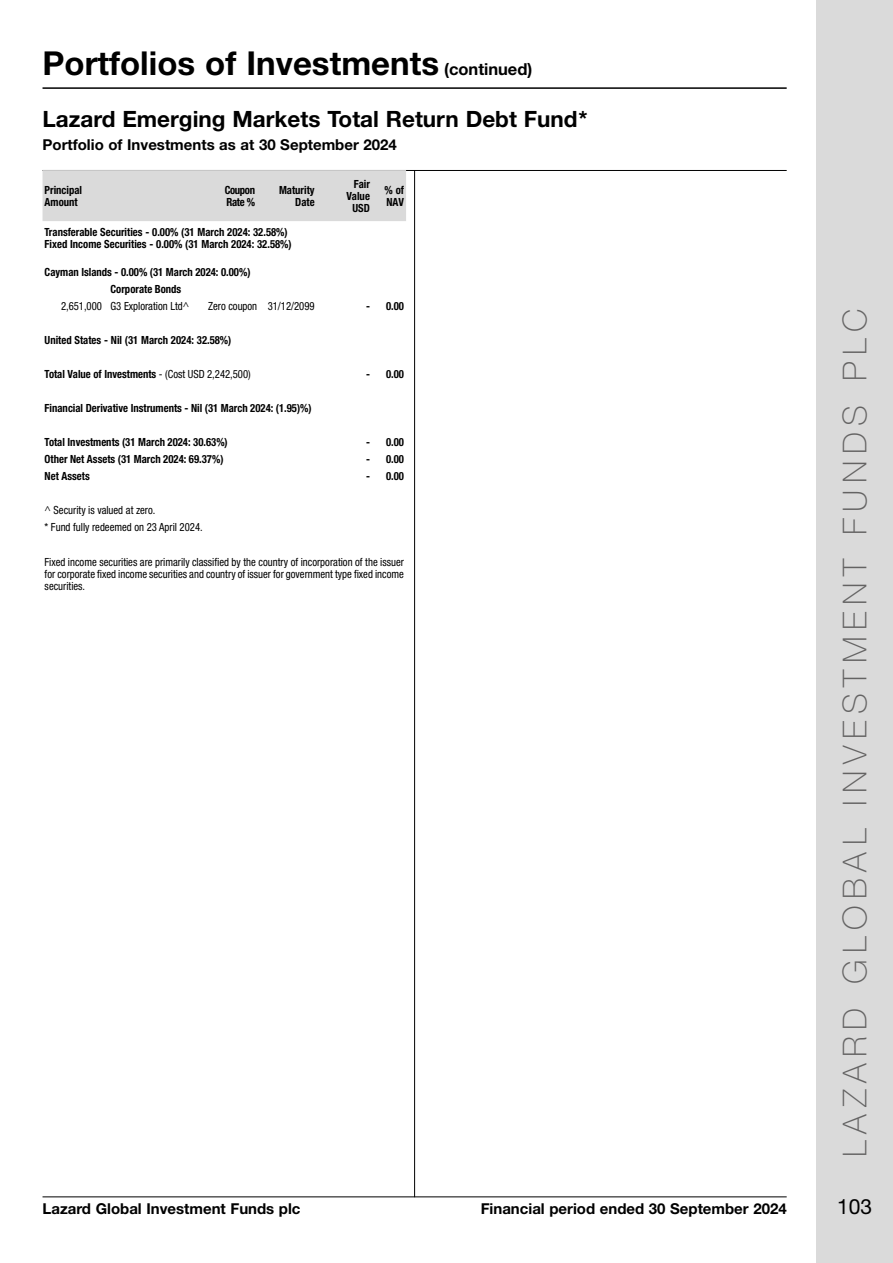
<style>
.page{position:relative;width:893px;height:1263px;background:#fff}
.page>*{position:absolute;margin:0;border:0;box-sizing:border-box;transform-origin:0 0}
.t1{font:700 33px "Helvetica Neue LT Std";color:#000}
.t2{font:100 33px "Helvetica Neue LT Std";letter-spacing:.2em;color:#646363}
.t3{font:700 22.5px "Helvetica Neue LT Std";color:#000}
.t4{font:21px "Helvetica Neue LT Std";color:#000}
.t5{font:700 15px "Helvetica Neue LT Std";color:#000}
.t6{font:700 condensed 11.25px/12px "Helvetica Neue LT Std";color:#000;scale:.95 1}
.t7{font:condensed 11.25px/12px "Helvetica Neue LT Std";color:#000;scale:.95 1}
.t8{font:700 condensed 11.25px/12px "Helvetica Neue LT Std";letter-spacing:-.03em;color:#000;scale:.95 1}
.s1{font-size:16.5px}
.s2{font-weight:400}
</style>
<div class="page">
<div style="left:816px;top:0;width:77px;height:1263px;background:#dadada"></div>
<hr style="left:43px;top:1196px;width:744px;height:1px;background:#000">
<hr style="left:43px;top:87px;width:744px;height:2px;background:#000">
<hr style="left:414px;top:170px;width:1px;height:1027px;background:#000">
<hr style="left:43px;top:170px;width:744px;height:1px;background:#000">
<div style="left:43px;top:170px;width:363px;height:51px;background:#dadada"></div>
<h1 class="t1" style="left:43px;top:42px;width:491px">Portfolios of Investments <span class="s1">(continued)</span></h1>
<h2 class="t3" style="left:43px;top:105px;width:547px">Lazard Emerging Markets Total Return Debt Fund*</h2>
<h3 class="t5" style="left:43px;top:135px;width:356px">Portfolio of Investments as at 30 September 2024</h3>
<p class="t6" style="left:45px;top:183px;width:41px">Principal<br>Amount</p>
<p class="t8" style="left:225px;top:183px;width:34px">Coupon<br>Rate %</p>
<p class="t6" style="left:279px;top:183px;width:39px;text-align:right">Maturity<br>Date</p>
<p class="t6" style="left:347px;top:177px;width:26px;text-align:right">Fair<br>Value<br>USD</p>
<p class="t6" style="left:385px;top:183px;width:22px">% of<br>NAV</p>
<p class="t6" style="left:45px;top:226px;width:262px">Transferable Securities - 0.00% (31 March 2024: 32.58%)<br>Fixed Income Securities - 0.00% (31 March 2024: 32.58%)</p>
<p class="t6" style="left:45px;top:264px;width:218px;line-height:17px;text-align:center">Cayman Islands - 0.00% (31 March 2024: 0.00%)<br>Corporate Bonds</p>
<p class="t7" style="left:61px;top:300px;width:136px">2,651,000 G3 Exploration Ltd^</p>
<p class="t7" style="left:208px;top:300px;width:114px">Zero coupon 31/12/2099</p>
<p class="t6" style="left:366px;top:300px;width:41px">- 0.00</p>
<p class="t6" style="left:45px;top:334px;width:198px">United States - Nil (31 March 2024: 32.58%)</p>
<p class="t6" style="left:45px;top:368px;width:218px">Total Value of Investments <span class="s2">- (Cost USD 2,242,500)</span></p>
<p class="t6" style="left:366px;top:368px;width:41px">- 0.00</p>
<p class="t6" style="left:45px;top:402px;width:283px">Financial Derivative Instruments - Nil (31 March 2024: (1.95)%)</p>
<p class="t6" style="left:45px;top:436px;width:194px">Total Investments (31 March 2024: 30.63%)</p>
<p class="t6" style="left:366px;top:436px;width:41px">- 0.00</p>
<p class="t6" style="left:45px;top:453px;width:190px">Other Net Assets (31 March 2024: 69.37%)</p>
<p class="t6" style="left:366px;top:453px;width:41px">- 0.00</p>
<p class="t6" style="left:45px;top:470px;width:49px">Net Assets</p>
<p class="t6" style="left:366px;top:470px;width:41px">- 0.00</p>
<p class="t7" style="left:45px;top:502px;width:168px;line-height:17px">^ Security is valued at zero.<br>* Fund fully redeemed on 23 April 2024.</p>
<p class="t7" style="left:45px;top:556px;width:380px;text-align:justify">Fixed income securities are primarily classified by the country of incorporation of the issuer for corporate fixed income securities and country of issuer for government type fixed income securities.</p>
<h1 class="t2" style="left:836px;top:1157px;width:849px;rotate:-90deg">LAZARD GLOBAL INVESTMENT FUNDS PLC</h1>
<h3 class="t5" style="left:43px;top:1199px;width:260px">Lazard Global Investment Funds plc</h3>
<h3 class="t5" style="left:481px;top:1199px;width:307px">Financial period ended 30 September 2024</h3>
<h3 class="t4" style="left:837px;top:1194px;width:37px">103</h3>
</div>
